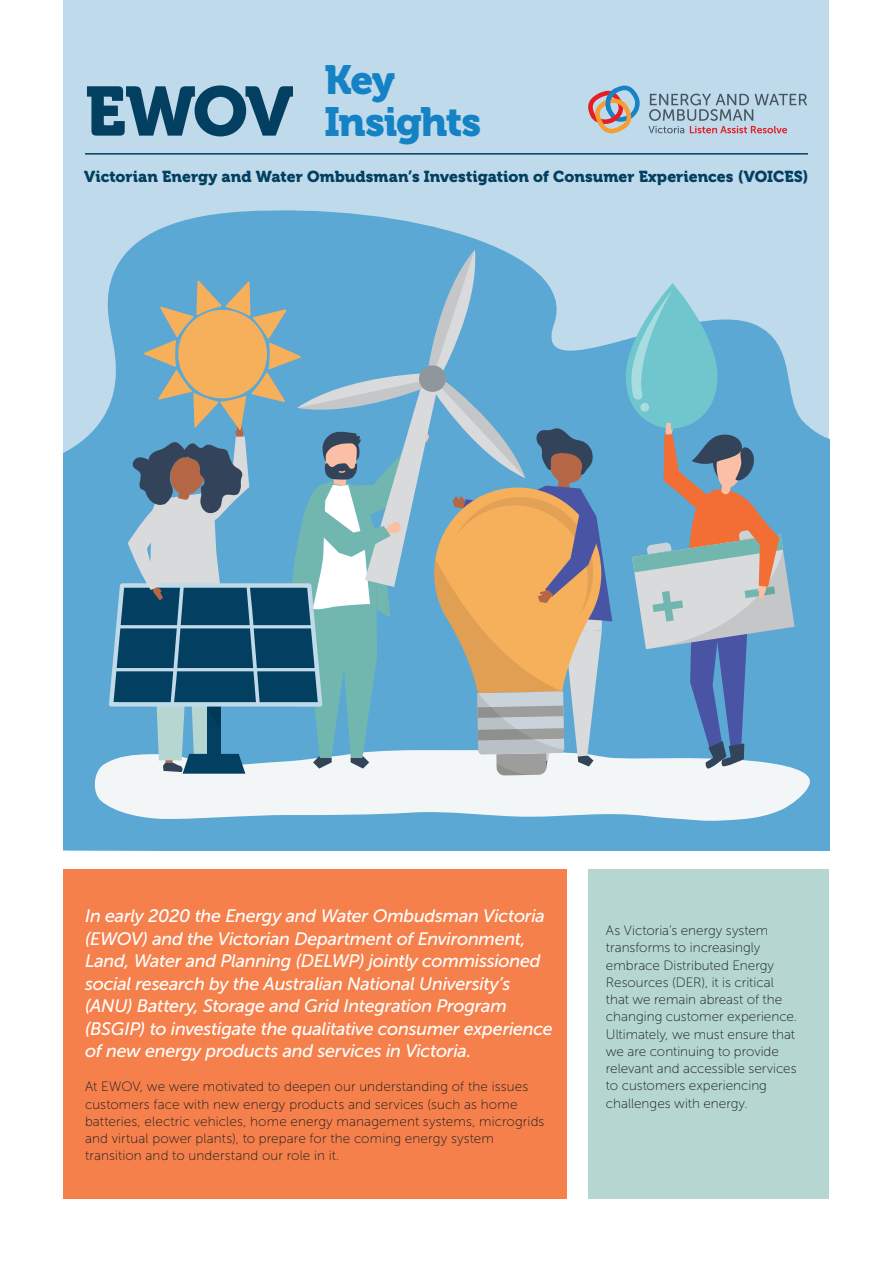
<style>
.page{position:relative;width:893px;height:1263px;background:#fff}
.page>*{position:absolute;margin:0;border:0;box-sizing:border-box;transform-origin:0 0}
.t1{font:69px "Museo 900";color:#033f60}
.t2{font:40.5px/42px "Museo 900";letter-spacing:-.03em;color:#1582c5}
.t3{font:italic 18px/22.5px "Museo Sans 500";letter-spacing:-.015em;color:#fff}
.t4{font:15.75px "Museo 900";letter-spacing:.005em;color:#033f60}
.t5{font:13.5px/17.2px "Museo Sans 100";letter-spacing:.005em;color:#181d21}
</style>
<div class="page">
<div style="left:64px;top:0;width:765px;height:850px;background:#bfdaea"></div>
<svg style="left:64px;top:210px;width:765px;height:640px;fill:#5ba8d4"></svg>
<svg style="left:92px;top:750px;width:725px;height:71px;background:#dae9f0"></svg>
<svg style="left:625px;top:283px;width:170px;height:487px;background:#82adc5"></svg>
<svg style="left:109px;top:250px;width:503px;height:525px;background:#80a6b4"></svg>
<hr style="left:85px;top:153px;width:723px;height:2px;background:#033f60">
<svg style="left:648px;top:94px;width:159px;height:39px"></svg>
<svg style="left:588px;top:86px;width:52px;height:47px"></svg>
<div style="left:588px;top:870px;width:241px;height:329px;background:#b6d6d2"></div>
<div style="left:64px;top:870px;width:503px;height:329px;background:#f5804b"></div>
<h1 class="t1" style="left:85px;top:72px;width:210px">EWOV</h1>
<h2 class="t2" style="left:324px;top:59px;width:158px">Key<br>Insights</h2>
<p class="t4" style="left:84px;top:167px;width:726px">Victorian Energy and Water Ombudsman’s Investigation of Consumer Experiences (VOICES)</p>
<p class="t3" style="left:85px;top:905px;width:469px">In early 2020 the Energy and Water Ombudsman Victoria (EWOV) and the Victorian Department of Environment, Land, Water and Planning (DELWP) jointly commissioned social research by the Australian National University’s (ANU) Battery, Storage and Grid Integration Program (BSGIP) to investigate the qualitative consumer experience of new energy products and services in Victoria.</p>
<p class="t5" style="left:85px;top:1078px;width:461px">At EWOV, we were motivated to deepen our understanding of the issues customers face with new energy products and services (such as home batteries, electric vehicles, home energy management systems, microgrids and virtual power plants), to prepare for the coming energy system transition and to understand our role in it.</p>
<p class="t5" style="left:606px;top:922px;width:193px">As Victoria’s energy system transforms to increasingly embrace Distributed Energy<br>Resources (DER), it is critical that we remain abreast of the changing customer experience.<br>Ultimately, we must ensure that we are continuing to provide relevant and accessible services to customers experiencing challenges with energy.</p>
</div>
